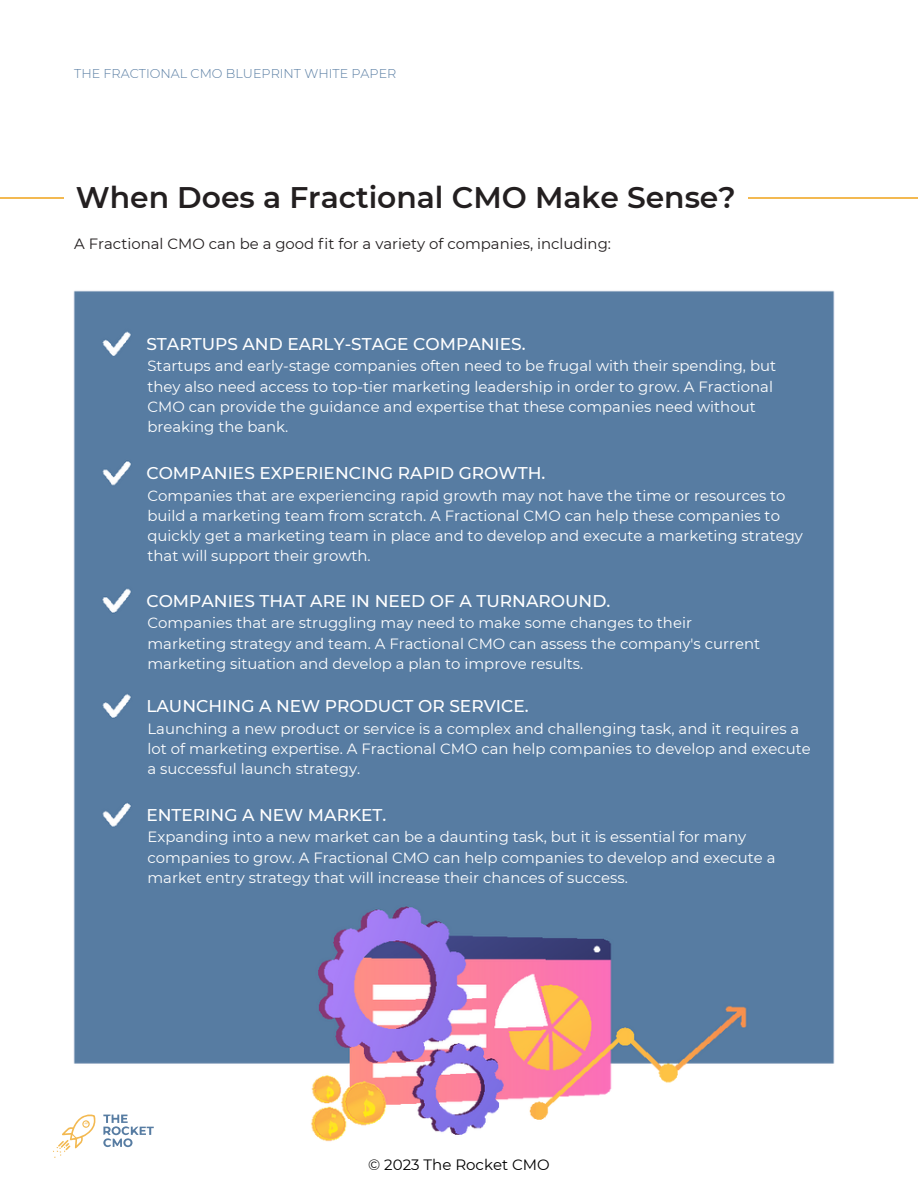
<style>
.page{position:relative;width:918px;height:1188px;background:#fff}
.page>*{position:absolute;margin:0;border:0;box-sizing:border-box;transform-origin:0 0}
.t1{font:600 29.7px "Montserrat";color:#231f20}
.t2{font:500 16.95px "Montserrat";color:#fff}
.t3{font:15px "Montserrat";color:#000}
.t4{font:14.85px/20.2px "Montserrat";color:#fff}
.t5{font:14.85px "Montserrat";color:#231f20}
.t6{font:300 12.75px "Montserrat";color:#577ca2}
</style>
<div class="page">
<hr style="left:0;top:198px;width:63px;height:1px;background:#f3b951">
<svg style="left:53px;top:1130px;width:15px;height:28px"></svg>
<img style="left:66px;top:290px;width:769px;height:859px">
<hr style="left:749px;top:198px;width:169px;height:1px;background:#f3b951">
<p class="t6" style="left:74px;top:66px;width:324px">THE FRACTIONAL CMO BLUEPRINT WHITE PAPER</p>
<p class="t1" style="left:76px;top:179px;width:661px">When Does a Fractional CMO Make Sense?</p>
<p class="t5" style="left:74px;top:234px;width:538px">A Fractional CMO can be a good fit for a variety of companies, including:</p>
<p class="t2" style="left:146px;top:333px;width:381px">STARTUPS AND EARLY-STAGE COMPANIES.</p>
<p class="t4" style="left:148px;top:356px;width:630px">Startups and early-stage companies often need to be frugal with their spending, but they also need access to top-tier marketing leadership in order to grow. A Fractional CMO can provide the guidance and expertise that these companies need without breaking the bank.</p>
<p class="t2" style="left:146px;top:463px;width:400px">COMPANIES EXPERIENCING RAPID GROWTH.</p>
<p class="t4" style="left:148px;top:485px;width:657px">Companies that are experiencing rapid growth may not have the time or resources to build a marketing team from scratch. A Fractional CMO can help these companies to quickly get a marketing team in place and to develop and execute a marketing strategy that will support their growth.</p>
<p class="t2" style="left:146px;top:590px;width:465px">COMPANIES THAT ARE IN NEED OF A TURNAROUND.</p>
<p class="t4" style="left:148px;top:613px;width:614px">Companies that are struggling may need to make some changes to their marketing strategy and team. A Fractional CMO can assess the company's current marketing situation and develop a plan to improve results.</p>
<p class="t2" style="left:146px;top:696px;width:384px">LAUNCHING A NEW PRODUCT OR SERVICE.</p>
<p class="t4" style="left:148px;top:718px;width:665px">Launching a new product or service is a complex and challenging task, and it requires a lot of marketing expertise. A Fractional CMO can help companies to develop and execute a successful launch strategy.</p>
<p class="t2" style="left:146px;top:804px;width:242px">ENTERING A NEW MARKET.</p>
<p class="t4" style="left:148px;top:827px;width:630px">Expanding into a new market can be a daunting task, but it is essential for many companies to grow. A Fractional CMO can help companies to develop and execute a market entry strategy that will increase their chances of success.</p>
<p class="t3" style="left:368px;top:1155px;width:183px">© 2023 The Rocket CMO</p>
</div>
